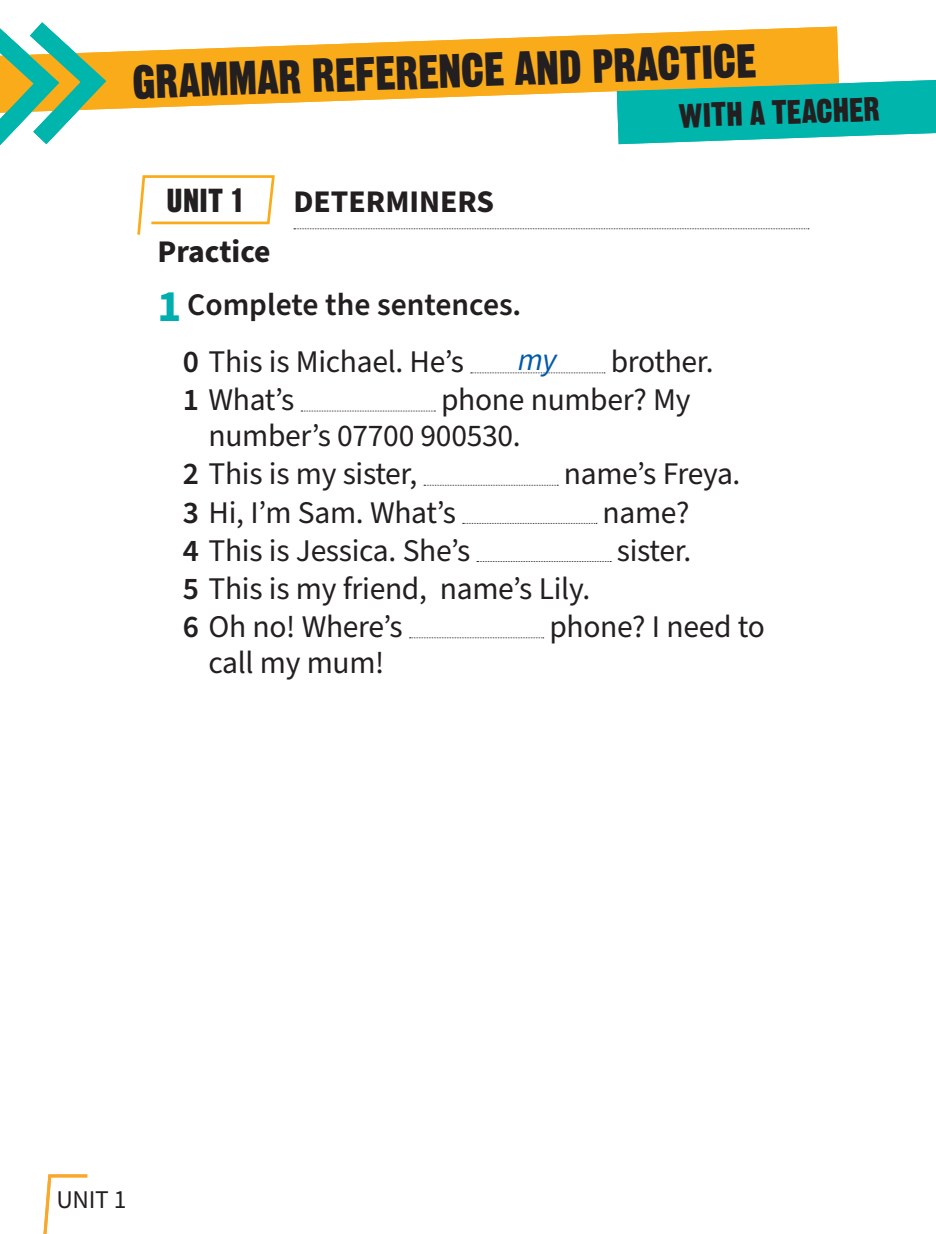
<style>
.page{position:relative;width:936px;height:1234px;background:#fff}
.page>*{position:absolute;margin:0;border:0;box-sizing:border-box;transform-origin:0 0}
.t1{font:46.5px "Gothic Thirteen Std";color:#231f20}
.t2{font:33px "Gothic Thirteen Std";color:#231f20}
.t3{font:32.4px "Gothic Thirteen Std";color:#231f20}
.t4{font:31.5px/38.1px "Source Sans Pro";letter-spacing:-.01em;color:#231f20}
.t5{font:600 31.5px/52.9px "Source Sans Pro";color:#231f20}
.t6{font:700 31.5px "Source Sans Pro";color:#231f20}
.t7{font:italic 31.5px "Source Sans Pro";color:#015aaa}
.t8{font:25.5px "Source Sans Pro";color:#231f20}
.s1{font-weight:700}
.s2{font-weight:700;font-size:45px;color:#00adaf}
.s3{font-weight:600}
</style>
<div class="page">
<svg style="left:119px;top:27px;width:719px;height:82px;fill:#faab1a"></svg>
<svg style="left:616px;top:80px;width:319px;height:64px;background:#2bbba8"></svg>
<svg style="left:0;top:22px;width:119px;height:124px"></svg>
<svg style="left:294px;top:228px;width:514px;height:1px"></svg>
<svg style="left:470px;top:372px;width:135px;height:1px"></svg>
<svg style="left:301px;top:410px;width:134px;height:1px"></svg>
<svg style="left:424px;top:484px;width:134px;height:1px"></svg>
<svg style="left:462px;top:523px;width:135px;height:1px"></svg>
<svg style="left:477px;top:561px;width:134px;height:1px"></svg>
<svg style="left:409px;top:637px;width:134px;height:1px"></svg>
<svg style="left:137px;top:175px;width:138px;height:60px"></svg>
<svg style="left:43px;top:1174px;width:44px;height:59px"></svg>
<h1 class="t1" style="left:131px;top:53px;width:626px;rotate:-2deg">GRAMMAR REFERENCE AND PRACTICE</h1>
<p class="t2" style="left:678px;top:95px;width:203px;rotate:-2deg">WITH A TEACHER</p>
<p class="t3" style="left:167px;top:180px;width:80px">UNIT 1</p>
<p class="t6" style="left:293px;top:180px;width:202px">DETERMINERS</p>
<p class="t5" style="left:157px;top:226px;width:365px"><span class="s1">Practice<br></span><span class="s2">1</span> Complete the sentences.</p>
<p class="t4" style="left:183px;top:343px;width:282px"><span class="s3">0</span> This is Michael. He’s</p>
<p class="t7" style="left:518px;top:339px;width:40px">my</p>
<p class="t4" style="left:610px;top:343px;width:104px">brother.</p>
<p class="t4" style="left:183px;top:381px;width:113px"><span class="s3">1</span> What’s</p>
<p class="t4" style="left:441px;top:381px;width:251px">phone number? My</p>
<p class="t4" style="left:208px;top:418px;width:313px">number’s 07700 900530.</p>
<p class="t4" style="left:183px;top:456px;width:236px"><span class="s3">2</span> This is my sister,</p>
<p class="t4" style="left:564px;top:456px;width:178px">name’s Freya.</p>
<p class="t4" style="left:183px;top:494px;width:274px"><span class="s3">3</span> Hi, I’m Sam. What’s</p>
<p class="t4" style="left:602px;top:494px;width:88px">name?</p>
<p class="t4" style="left:183px;top:532px;width:289px"><span class="s3">4</span> This is Jessica. She’s</p>
<p class="t4" style="left:617px;top:532px;width:76px">sister.</p>
<p class="t4" style="left:183px;top:570px;width:409px"><span class="s3">5</span> This is my friend, name’s Lily.<br><span class="s3">6</span> Oh no! Where’s</p>
<p class="t4" style="left:549px;top:608px;width:217px">phone? I need to</p>
<p class="t4" style="left:208px;top:644px;width:177px">call my mum!</p>
<p class="t8" style="left:56px;top:1182px;width:72px">Unit 1</p>
</div>
